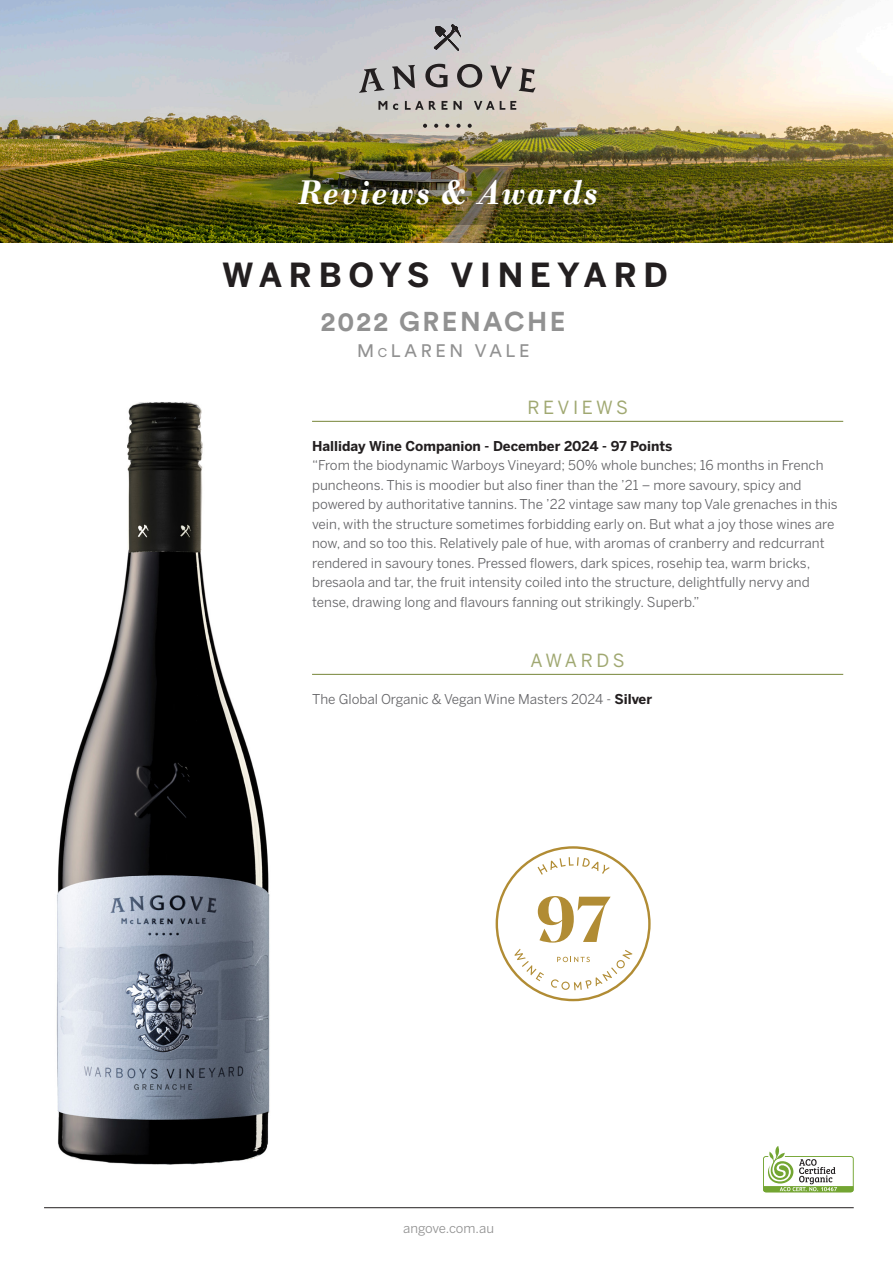
<style>
.page{position:relative;width:893px;height:1263px;background:#fff}
.page>*{position:absolute;margin:0;border:0;box-sizing:border-box;transform-origin:0 0}
.t1{font:italic 700 36px "Bodoni";letter-spacing:.05em;color:#fff;scale:.9 1}
.t2{font:700 33px "Benton Sans";letter-spacing:.2em;color:#231f20}
.t3{font:700 27px "Circular Pro";letter-spacing:.09em;color:#919191}
.t4{font:18px "Benton Sans";letter-spacing:.19em;color:#a0a871}
.t5{font:18px "Circular Pro";letter-spacing:.2em;color:#919191}
.t6{font:13.5px/19.5px "Benton Sans";color:#636366}
.t7{font:700 13.5px "Benton Sans";color:#231f20}
.t8{font:13.2px "Benton Sans";letter-spacing:-.005em;color:#919191}
.s1{font-size:12.6px}
.s2{font-weight:700;color:#231f20}
</style>
<div class="page">
<img style="left:56px;top:402px;width:214px;height:763px">
<img style="left:0;top:0;width:893px;height:242px">
<img style="left:0;top:166px;width:893px;height:59px">
<hr style="left:44px;top:1207px;width:810px;height:1px;background:#231f20">
<svg style="left:359px;top:24px;width:177px;height:104px;background:#c0bcb9"></svg>
<svg style="left:763px;top:1146px;width:91px;height:46px"></svg>
<hr style="left:312px;top:421px;width:531px;height:1px;background:#768538">
<hr style="left:312px;top:674px;width:531px;height:1px;background:#768538">
<svg style="left:496px;top:846px;width:155px;height:155px"></svg>
<p class="t1" style="left:298px;top:171px;width:334px">Reviews &amp; Awards</p>
<p class="t2" style="left:222px;top:255px;width:447px">WARBOYS VINEYARD</p>
<p class="t3" style="left:321px;top:303px;width:246px">2022 GRENACHE</p>
<p class="t5" style="left:357px;top:339px;width:174px">M<span class="s1">c</span>LAREN VALE</p>
<p class="t4" style="left:527px;top:397px;width:102px">REVIEWS</p>
<p class="t7" style="left:312px;top:438px;width:362px">Halliday Wine Companion - December 2024 - 97 Points</p>
<p class="t6" style="left:312px;top:455px;width:527px">“From the biodynamic Warboys Vineyard; 50% whole bunches; 16 months in French puncheons. This is moodier but also finer than the ’21 – more savoury, spicy and powered by authoritative tannins. The ’22 vintage saw many top Vale grenaches in this vein, with the structure sometimes forbidding early on. But what a joy those wines are now, and so too this. Relatively pale of hue, with aromas of cranberry and redcurrant rendered in savoury tones. Pressed flowers, dark spices, rosehip tea, warm bricks, bresaola and tar, the fruit intensity coiled into the structure, delightfully nervy and tense, drawing long and flavours fanning out strikingly. Superb.”</p>
<p class="t4" style="left:531px;top:649px;width:96px">AWARDS</p>
<p class="t6" style="left:312px;top:689px;width:342px">The Global Organic &amp; Vegan Wine Masters 2024 - <span class="s2">Silver</span></p>
<p class="t8" style="left:403px;top:1220px;width:92px">angove.com.au</p>
</div>
